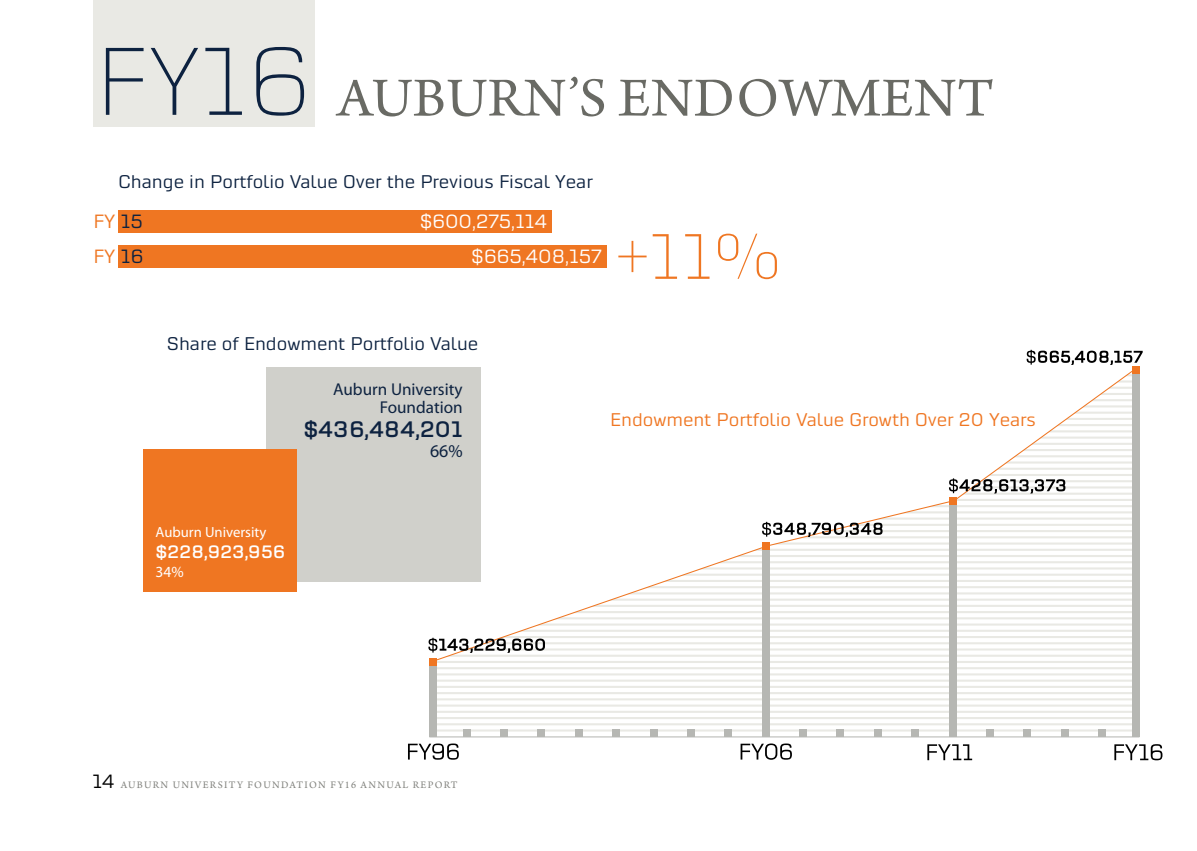
<style>
.page{position:relative;width:1197px;height:851px;background:#fff}
.page>*{position:absolute;margin:0;border:0;box-sizing:border-box;transform-origin:0 0}
.t1{font:100 105px "Dignus";color:#0d2240}
.t2{font:100 70px "Dignus";color:#ef7622}
.t3{font:57.75px "Arno Pro";letter-spacing:.01em;color:#696a64}
.t4{font:800 24.5px "Dignus";letter-spacing:.01em;color:#0d2240}
.t5{font:21px/35.7px "Dignus";color:#fff}
.t6{font:21px "Dignus";color:#ef7622}
.t7{font:20.12px "Dignus";color:#0d2240}
.t8{font:20.12px "Dignus";color:#ef7622}
.t9{font:800 19.6px "Dignus";letter-spacing:.01em;color:#fff}
.t10{font:18.03px "Myriad Pro";color:#0d2240}
.t11{font:17.15px/18px "Myriad Pro";color:#0d2240;text-align:right}
.t12{font:15.58px "Myriad Pro";color:#fff}
.t13{font:14.7px "Myriad Pro";color:#fff}
.t14{font:10.5px "Arno Pro";letter-spacing:.12em;color:#81827d}
.s1{color:#0d2240}
.s2{font-family:"Dignus";font-size:21px;color:#000}
</style>
<div class="page">
<hr style="left:432px;top:667px;width:704px;height:2px;background:#e9e9e4">
<hr style="left:432px;top:673px;width:704px;height:2px;background:#e9e9e4">
<hr style="left:432px;top:679px;width:704px;height:2px;background:#e9e9e4">
<hr style="left:432px;top:685px;width:704px;height:3px;background:#e9e9e4">
<hr style="left:432px;top:692px;width:704px;height:2px;background:#e9e9e4">
<hr style="left:432px;top:698px;width:704px;height:2px;background:#e9e9e4">
<hr style="left:432px;top:704px;width:704px;height:2px;background:#e9e9e4">
<hr style="left:432px;top:710px;width:704px;height:2px;background:#e9e9e4">
<hr style="left:432px;top:717px;width:704px;height:2px;background:#e9e9e4">
<hr style="left:432px;top:723px;width:704px;height:2px;background:#e9e9e4">
<hr style="left:432px;top:729px;width:704px;height:2px;background:#e9e9e4">
<div style="left:429px;top:661px;width:8px;height:75px;background:#b6b7b3"></div>
<div style="left:762px;top:546px;width:7px;height:190px;background:#b6b7b3"></div>
<div style="left:949px;top:501px;width:7px;height:235px;background:#b6b7b3"></div>
<div style="left:1132px;top:366px;width:7px;height:370px;background:#b6b7b3"></div>
<hr style="left:429px;top:736px;width:710px;height:1px;background:#b6b7b3">
<svg style="left:430px;top:366px;width:710px;height:297px"></svg>
<div style="left:949px;top:497px;width:7px;height:8px;background:#ef7622"></div>
<div style="left:429px;top:658px;width:8px;height:7px;background:#ef7622"></div>
<div style="left:762px;top:542px;width:7px;height:7px;background:#ef7622"></div>
<div style="left:1132px;top:366px;width:7px;height:8px;background:#ef7622"></div>
<div style="left:463px;top:729px;width:7px;height:7px;background:#b6b7b3"></div>
<div style="left:501px;top:729px;width:7px;height:7px;background:#b6b7b3"></div>
<div style="left:538px;top:729px;width:7px;height:7px;background:#b6b7b3"></div>
<div style="left:575px;top:729px;width:8px;height:7px;background:#b6b7b3"></div>
<div style="left:612px;top:729px;width:8px;height:7px;background:#b6b7b3"></div>
<div style="left:650px;top:729px;width:7px;height:7px;background:#b6b7b3"></div>
<div style="left:687px;top:729px;width:8px;height:7px;background:#b6b7b3"></div>
<div style="left:725px;top:729px;width:7px;height:7px;background:#b6b7b3"></div>
<div style="left:799px;top:729px;width:8px;height:7px;background:#b6b7b3"></div>
<div style="left:837px;top:729px;width:7px;height:7px;background:#b6b7b3"></div>
<div style="left:874px;top:729px;width:8px;height:7px;background:#b6b7b3"></div>
<div style="left:912px;top:729px;width:7px;height:7px;background:#b6b7b3"></div>
<div style="left:986px;top:729px;width:8px;height:7px;background:#b6b7b3"></div>
<div style="left:1023px;top:729px;width:8px;height:7px;background:#b6b7b3"></div>
<div style="left:1061px;top:729px;width:7px;height:7px;background:#b6b7b3"></div>
<div style="left:1098px;top:729px;width:8px;height:7px;background:#b6b7b3"></div>
<svg style="left:408px;top:743px;width:51px;height:16px"></svg>
<svg style="left:741px;top:743px;width:51px;height:16px"></svg>
<svg style="left:927px;top:744px;width:45px;height:16px"></svg>
<svg style="left:1114px;top:744px;width:48px;height:16px"></svg>
<svg style="left:428px;top:637px;width:117px;height:15px"></svg>
<svg style="left:762px;top:522px;width:121px;height:15px"></svg>
<svg style="left:949px;top:478px;width:116px;height:15px"></svg>
<svg style="left:1027px;top:350px;width:116px;height:15px"></svg>
<div style="left:119px;top:246px;width:488px;height:22px;background:#ef7622"></div>
<div style="left:119px;top:210px;width:433px;height:22px;background:#ef7622"></div>
<div style="left:94px;top:0;width:221px;height:126px;background:#e9e9e4"></div>
<div style="left:267px;top:367px;width:214px;height:214px;background:#d0d0cb"></div>
<div style="left:144px;top:449px;width:153px;height:142px;background:#ef7622"></div>
<h1 class="t1" style="left:94px;top:29px;width:216px">FY16</h1>
<h3 class="t3" style="left:337px;top:65px;width:659px">AUBURN’S ENDOWMENT</h3>
<p class="t7" style="left:119px;top:172px;width:476px">Change in Portfolio Value Over the Previous Fiscal Year</p>
<p class="t6" style="left:93px;top:210px;width:51px">FY <span class="s1">15</span></p>
<p class="t5" style="left:471px;top:204px;width:132px;text-indent:-52px">$600,275,114 $665,408,157</p>
<p class="t6" style="left:93px;top:246px;width:52px">FY <span class="s1">16</span></p>
<h2 class="t2" style="left:616px;top:222px;width:165px">+11%</h2>
<p class="t7" style="left:167px;top:334px;width:313px">Share of Endowment Portfolio Value</p>
<p class="t11" style="left:333px;top:379px;width:131px">Auburn University<br>Foundation</p>
<p class="t4" style="left:304px;top:417px;width:161px">$436,484,201</p>
<p class="t10" style="left:430px;top:439px;width:34px">66%</p>
<p class="t8" style="left:610px;top:410px;width:427px">Endowment Portfolio Value Growth Over 20 Years</p>
<p class="t13" style="left:156px;top:523px;width:113px">Auburn University</p>
<p class="t9" style="left:156px;top:542px;width:131px">$228,923,956</p>
<p class="t12" style="left:156px;top:561px;width:30px">34%</p>
<p class="t14" style="left:93px;top:778px;width:367px"><span class="s2">14</span> AUBURN UNIVERSITY FOUNDATION FY16 ANNUAL REPORT</p>
</div>
